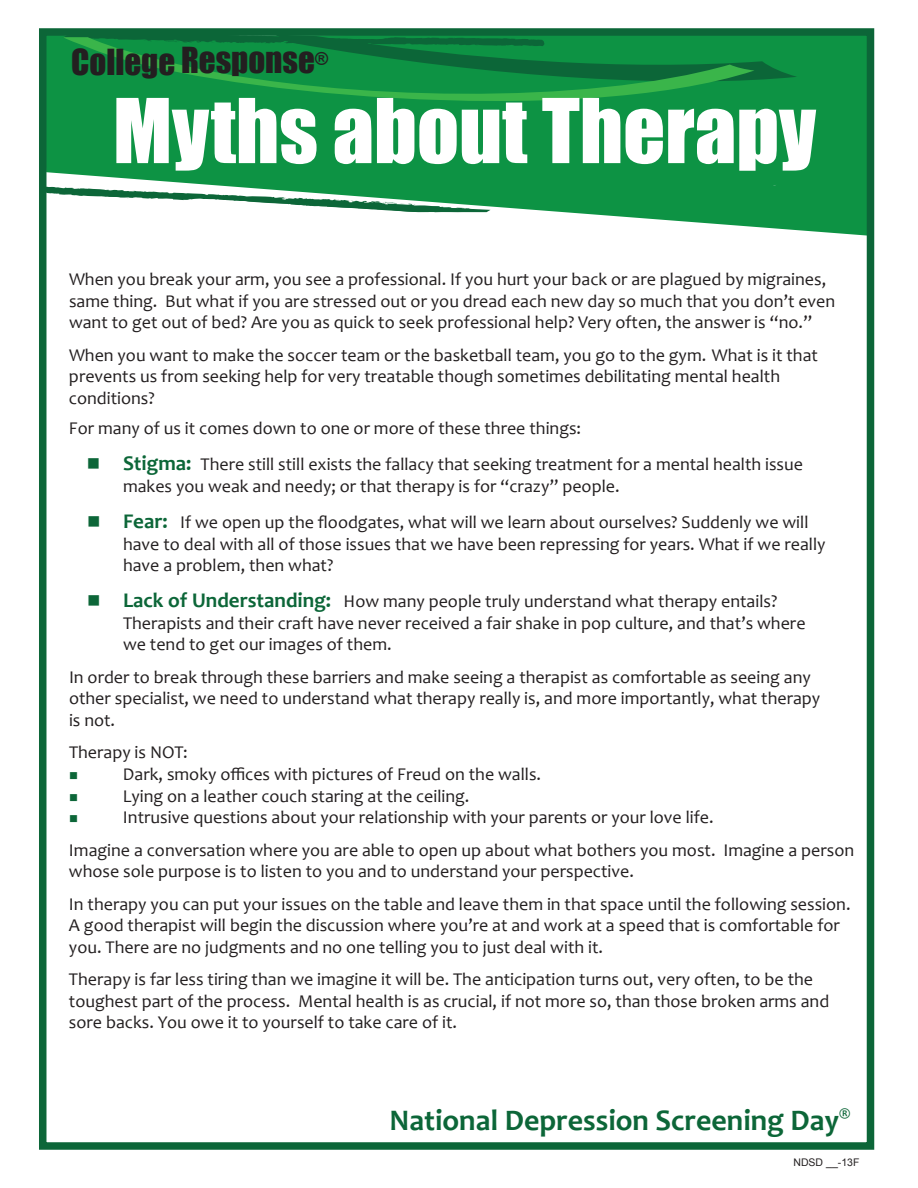
<style>
.page{position:relative;width:918px;height:1188px;background:#fff}
.page>*{position:absolute;margin:0;border:0;box-sizing:border-box;transform-origin:0 0}
.t1{font:82.5px "Impact";color:#fff}
.t2{font:33px "Impact";color:#231f20}
.t3{font:700 30px "Candara";color:#0c6638}
.t4{font:18px/21.6px "Candara";color:#231f20}
.t5{font:12px "Wingdings";color:#0c6638}
.t6{font:10.5px "Arial";color:#231f20}
.s1{color:#0c6638}
.s2{font-weight:700;font-size:21px;color:#0c6638}
</style>
<div class="page">
<svg style="left:48px;top:37px;width:817px;height:199px;fill:#0d9344"></svg>
<svg style="left:48px;top:186px;width:443px;height:27px"></svg>
<svg style="left:754px;top:37px;width:43px;height:51px;background:#0c8a41"></svg>
<svg style="left:63px;top:37px;width:691px;height:93px;background:#109043"></svg>
<div style="left:39px;top:28px;width:835px;height:1122px;border:8px solid #0c6638"></div>
<h2 class="t2" style="left:71px;top:35px;width:259px">College Response<sup>®</sup></h2>
<h1 class="t1" style="left:113px;top:67px;width:705px">Myths about Therapy</h1>
<p class="t4" style="left:69px;top:268px;width:768px">When you break your arm, you see a professional. If you hurt your back or are plagued by migraines, same thing. But what if you are stressed out or you dread each new day so much that you don’t even want to get out of bed? Are you as quick to seek professional help? Very often, the answer is “no.”</p>
<p class="t4" style="left:69px;top:344px;width:751px">When you want to make the soccer team or the basketball team, you go to the gym. What is it that prevents us from seeking help for very treatable though sometimes debilitating mental health conditions?</p>
<p class="t4" style="left:69px;top:418px;width:514px">For many of us it comes down to one or more of these three things:</p>
<p class="t4" style="left:123px;top:454px;width:682px;text-indent:-36px"><span class="s1">■</span> <span class="s2">Stigma:</span> There still still exists the fallacy that seeking treatment for a mental health issue makes you weak and needy; or that therapy is for “crazy” people.</p>
<p class="t4" style="left:123px;top:511px;width:704px;text-indent:-36px"><span class="s1">■</span> <span class="s2">Fear:</span> If we open up the floodgates, what will we learn about ourselves? Suddenly we will have to deal with all of those issues that we have been repressing for years. What if we really have a problem, then what?</p>
<p class="t4" style="left:123px;top:590px;width:684px;text-indent:-36px"><span class="s1">■</span> <span class="s2">Lack of Understanding:</span> How many people truly understand what therapy entails?<br>Therapists and their craft have never received a fair shake in pop culture, and that’s where we tend to get our images of them.</p>
<p class="t4" style="left:69px;top:666px;width:753px">In order to break through these barriers and make seeing a therapist as comfortable as seeing any other specialist, we need to understand what therapy really is, and more importantly, what therapy is not.</p>
<p class="t4" style="left:69px;top:742px;width:120px">Therapy is NOT:</p>
<p class="t5" style="left:69px;top:769px;width:10px">■</p>
<p class="t4" style="left:123px;top:763px;width:420px">Dark, smoky offices with pictures of Freud on the walls.</p>
<p class="t5" style="left:69px;top:791px;width:10px">■</p>
<p class="t4" style="left:123px;top:785px;width:348px">Lying on a leather couch staring at the ceiling.</p>
<p class="t5" style="left:69px;top:812px;width:10px">■</p>
<p class="t4" style="left:69px;top:801px;width:787px;line-height:32.4px;text-indent:54px">Intrusive questions about your relationship with your parents or your love life.<br>Imagine a conversation where you are able to open up about what bothers you most. Imagine a person</p>
<p class="t4" style="left:69px;top:855px;width:783px;line-height:32.4px">whose sole purpose is to listen to you and to understand your perspective.<br>In therapy you can put your issues on the table and leave them in that space until the following session.</p>
<p class="t4" style="left:69px;top:914px;width:772px">A good therapist will begin the discussion where you’re at and work at a speed that is comfortable for you. There are no judgments and no one telling you to just deal with it.</p>
<p class="t4" style="left:69px;top:968px;width:762px">Therapy is far less tiring than we imagine it will be. The anticipation turns out, very often, to be the toughest part of the process. Mental health is as crucial, if not more so, than those broken arms and sore backs. You owe it to yourself to take care of it.</p>
<h3 class="t3" style="left:389px;top:1101px;width:463px">National Depression Screening Day<sup>®</sup></h3>
<p class="t6" style="left:794px;top:1155px;width:67px">NDSD __-13F</p>
</div>
